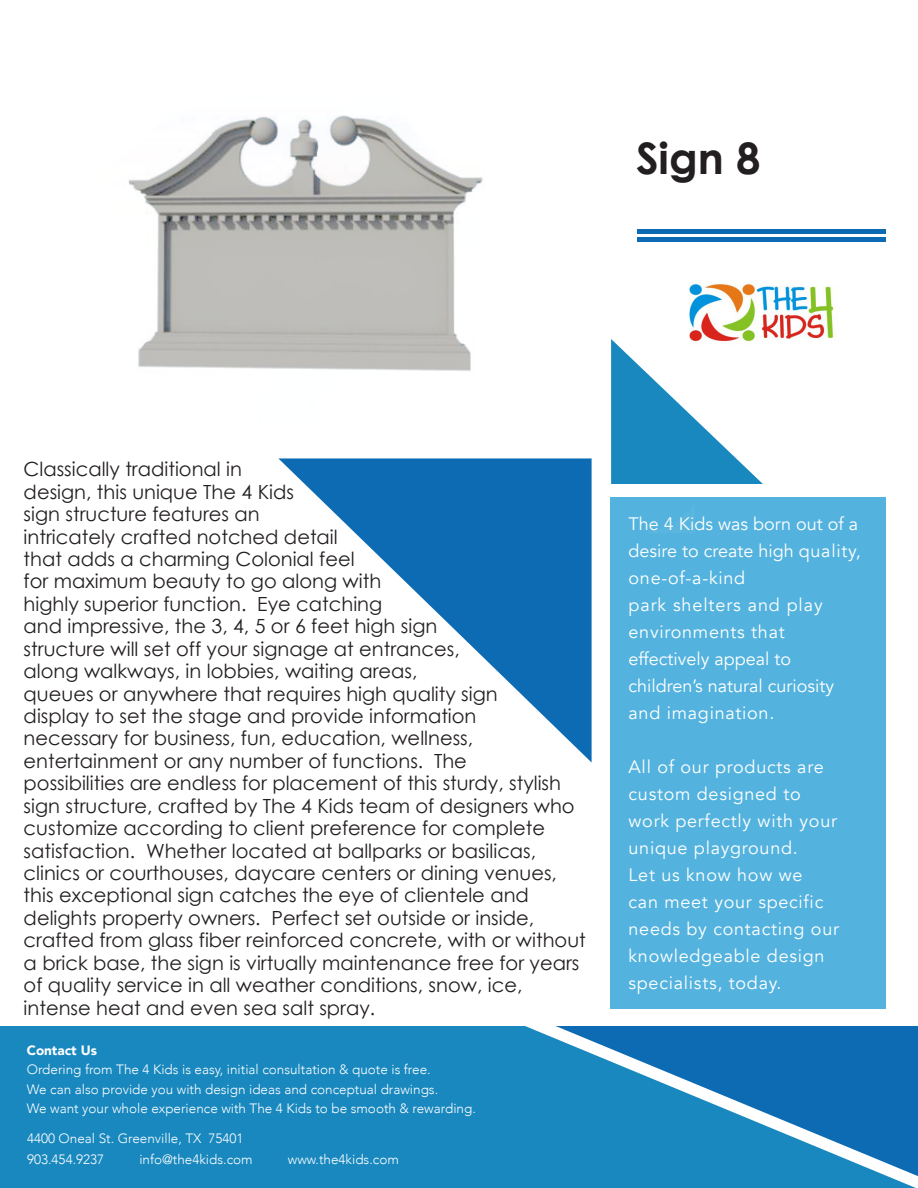
<style>
.page{position:relative;width:918px;height:1188px;background:#fff}
.page>*{position:absolute;margin:0;border:0;box-sizing:border-box;transform-origin:0 0}
.t1{font:700 43.5px "Century Gothic";color:#231f20}
.t2{font:19.5px/22.5px "Century Gothic";color:#231f20}
.t3{font:18px/27px "Avenir";letter-spacing:.04em;color:#fff}
.t4{font:18px/27px "Avenir";color:#fff}
.t5{font:300 13.5px "Avenir";color:#fff}
.t6{font:900 13.5px "Avenir";color:#fff}
</style>
<div class="page">
<div style="left:611px;top:497px;width:275px;height:512px;background:#53b3de"></div>
<svg style="left:355px;top:533px;width:237px;height:230px"></svg>
<hr style="left:638px;top:229px;width:248px;height:4px;background:#0c6bb3">
<hr style="left:638px;top:238px;width:248px;height:4px;background:#0c6bb3">
<img style="left:695px;top:283px;width:140px;height:56px">
<svg style="left:695px;top:339px;width:68px;height:145px"></svg>
<div style="left:0;top:1026px;width:916px;height:162px;background:#1888bf"></div>
<svg style="left:556px;top:1026px;width:362px;height:150px;background:#2483be"></svg>
<img style="left:129px;top:115px;width:566px;height:418px">
<p class="t1" style="left:636px;top:126px;width:126px">Sign 8</p>
<p class="t2" style="left:24px;top:458px;width:564px">Classically traditional in<br>design, this unique The 4 Kids<br>sign structure features an<br>intricately crafted notched detail<br>that adds a charming Colonial feel<br>for maximum beauty to go along with<br>highly superior function. Eye catching<br>and impressive, the 3, 4, 5 or 6 feet high sign<br>structure will set off your signage at entrances,<br>along walkways, in lobbies, waiting areas,<br>queues or anywhere that requires high quality sign<br>display to set the stage and provide information<br>necessary for business, fun, education, wellness, entertainment or any number of functions. The<br>possibilities are endless for placement of this sturdy, stylish sign structure, crafted by The 4 Kids team of designers who customize according to client preference for complete satisfaction. Whether located at ballparks or basilicas, clinics or courthouses, daycare centers or dining venues, this exceptional sign catches the eye of clientele and delights property owners. Perfect set outside or inside, crafted from glass fiber reinforced concrete, with or without a brick base, the sign is virtually maintenance free for years of quality service in all weather conditions, snow, ice, intense heat and even sea salt spray.</p>
<p class="t6" style="left:27px;top:1039px;width:72px">Contact Us</p>
<p class="t5" style="left:27px;top:1062px;width:406px">Ordering from The 4 Kids is easy, initial consultation &amp; quote is free.</p>
<p class="t5" style="left:27px;top:1081px;width:413px">We can also provide you with design ideas and conceptual drawings.</p>
<p class="t5" style="left:27px;top:1101px;width:451px">We want your whole experience with The 4 Kids to be smooth &amp; rewarding.</p>
<p class="t5" style="left:27px;top:1130px;width:218px">4400 Oneal St. Greenville, TX 75401</p>
<p class="t5" style="left:27px;top:1151px;width:79px">903.454.9237</p>
<p class="t5" style="left:139px;top:1151px;width:115px">info@the4kids.com</p>
<p class="t5" style="left:288px;top:1151px;width:113px">www.the4kids.com</p>
<p class="t4" style="left:629px;top:510px;width:234px">The 4 Kids was born out of a desire to create high quality, one-of-a-kind</p>
<p class="t3" style="left:629px;top:591px;width:196px">park shelters and play</p>
<p class="t3" style="left:629px;top:618px;width:158px">environments that</p>
<p class="t4" style="left:629px;top:645px;width:164px">effectively appeal to</p>
<p class="t4" style="left:629px;top:672px;width:207px">children’s natural curiosity and imagination.</p>
<p class="t3" style="left:629px;top:753px;width:197px">All of our products are custom designed to</p>
<p class="t3" style="left:629px;top:807px;width:210px">work perfectly with your unique playground.</p>
<p class="t3" style="left:629px;top:861px;width:175px">Let us know how we</p>
<p class="t3" style="left:629px;top:888px;width:212px">can meet your specific needs by contacting our knowledgeable design specialists, today.</p>
</div>
